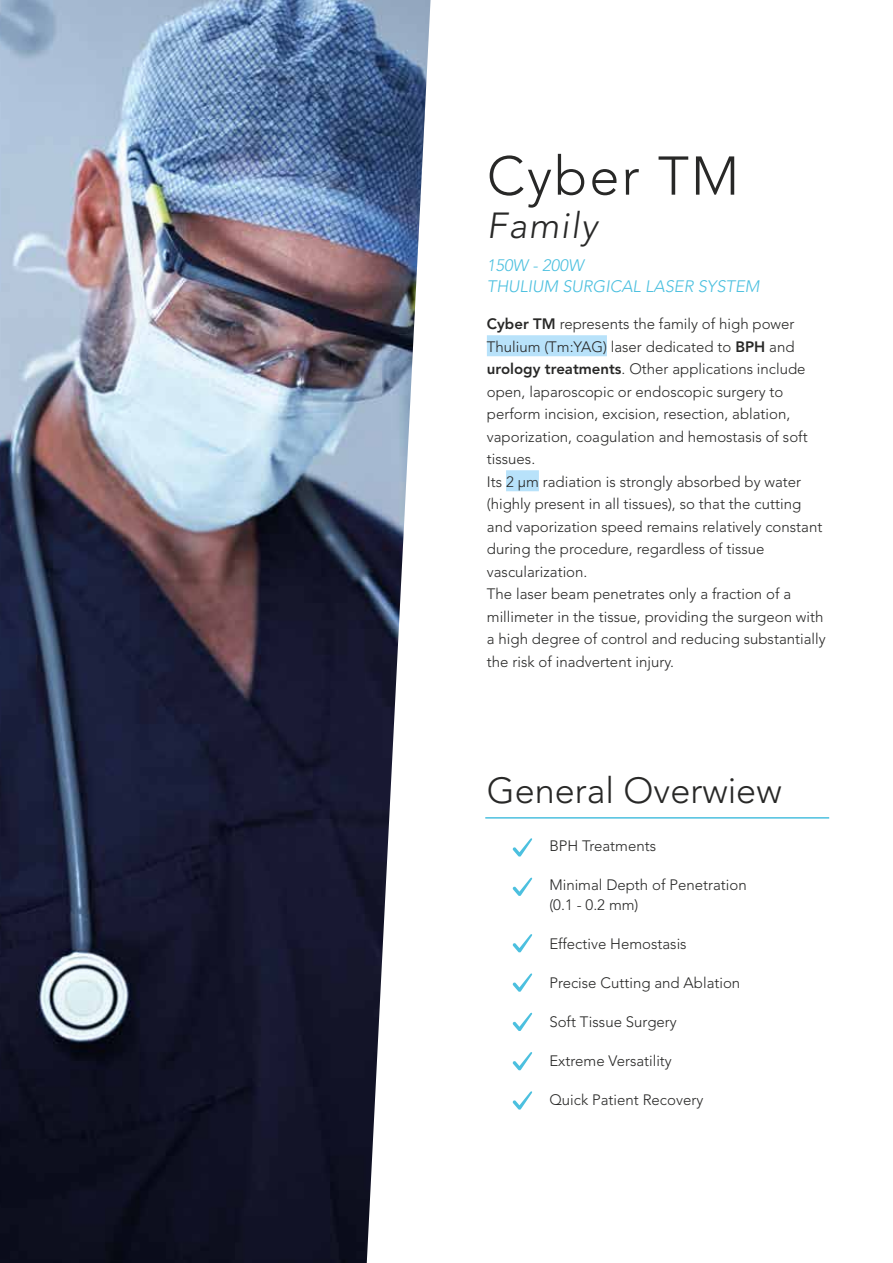
<style>
.page{position:relative;width:893px;height:1263px;background:#fff}
.page>*{position:absolute;margin:0;border:0;box-sizing:border-box;transform-origin:0 0}
.t1{font:300 54px "Avenir LT Std";letter-spacing:.04em;color:#282827}
.t2{font:300 36px "Avenir LT Std";color:#282827}
.t3{font:italic 300 36px "Avenir LT Std";letter-spacing:.04em;color:#282827}
.t4{font:italic 300 16.5px/21.5px "Avenir LT Std";color:#4cc0df}
.t5{font:300 15px/22.5px "Avenir LT Std";color:#282827}
.s1{font-weight:800}
</style>
<div class="page">
<div style="left:487px;top:335px;width:120px;height:21px;background:#b8e2fa"></div>
<div style="left:506px;top:470px;width:33px;height:21px;background:#b8e2fa"></div>
<svg style="left:512px;top:838px;width:21px;height:19px"></svg>
<svg style="left:512px;top:934px;width:21px;height:19px"></svg>
<svg style="left:512px;top:1052px;width:21px;height:18px"></svg>
<svg style="left:512px;top:1091px;width:21px;height:19px"></svg>
<svg style="left:512px;top:877px;width:21px;height:19px"></svg>
<svg style="left:512px;top:1012px;width:21px;height:19px"></svg>
<svg style="left:512px;top:973px;width:21px;height:19px"></svg>
<img style="left:0;top:0;width:431px;height:1263px">
<hr style="left:485px;top:817px;width:344px;height:2px;background:#4cc0df">
<h1 class="t1" style="left:487px;top:144px;width:254px">Cyber TM</h1>
<h2 class="t3" style="left:487px;top:204px;width:112px">Family</h2>
<p class="t4" style="left:487px;top:255px;width:274px">150W - 200W<br>THULIUM SURGICAL LASER SYSTEM</p>
<p class="t5" style="left:487px;top:313px;width:340px"><span class="s1">Cyber TM</span> represents the family of high power Thulium (Tm:YAG) laser dedicated to <span class="s1">BPH</span> and <span class="s1">urology treatments</span>. Other applications include open, laparoscopic or endoscopic surgery to perform incision, excision, resection, ablation, vaporization, coagulation and hemostasis of soft tissues.<br>Its 2 µm radiation is strongly absorbed by water (highly present in all tissues), so that the cutting and vaporization speed remains relatively constant during the procedure, regardless of tissue vascularization.<br>The laser beam penetrates only a fraction of a millimeter in the tissue, providing the surgeon with a high degree of control and reducing substantially the risk of inadvertent injury.</p>
<h2 class="t2" style="left:487px;top:769px;width:296px">General Overwiew</h2>
<p class="t5" style="left:549px;top:835px;width:108px">BPH Treatments</p>
<p class="t5" style="left:549px;top:875px;width:199px;line-height:19.5px">Minimal Depth of Penetration (0.1 - 0.2 mm)</p>
<p class="t5" style="left:549px;top:932px;width:139px">Effective Hemostasis</p>
<p class="t5" style="left:549px;top:971px;width:192px">Precise Cutting and Ablation</p>
<p class="t5" style="left:549px;top:1010px;width:129px">Soft Tissue Surgery</p>
<p class="t5" style="left:549px;top:1049px;width:124px">Extreme Versatility</p>
<p class="t5" style="left:549px;top:1088px;width:155px">Quick Patient Recovery</p>
</div>
